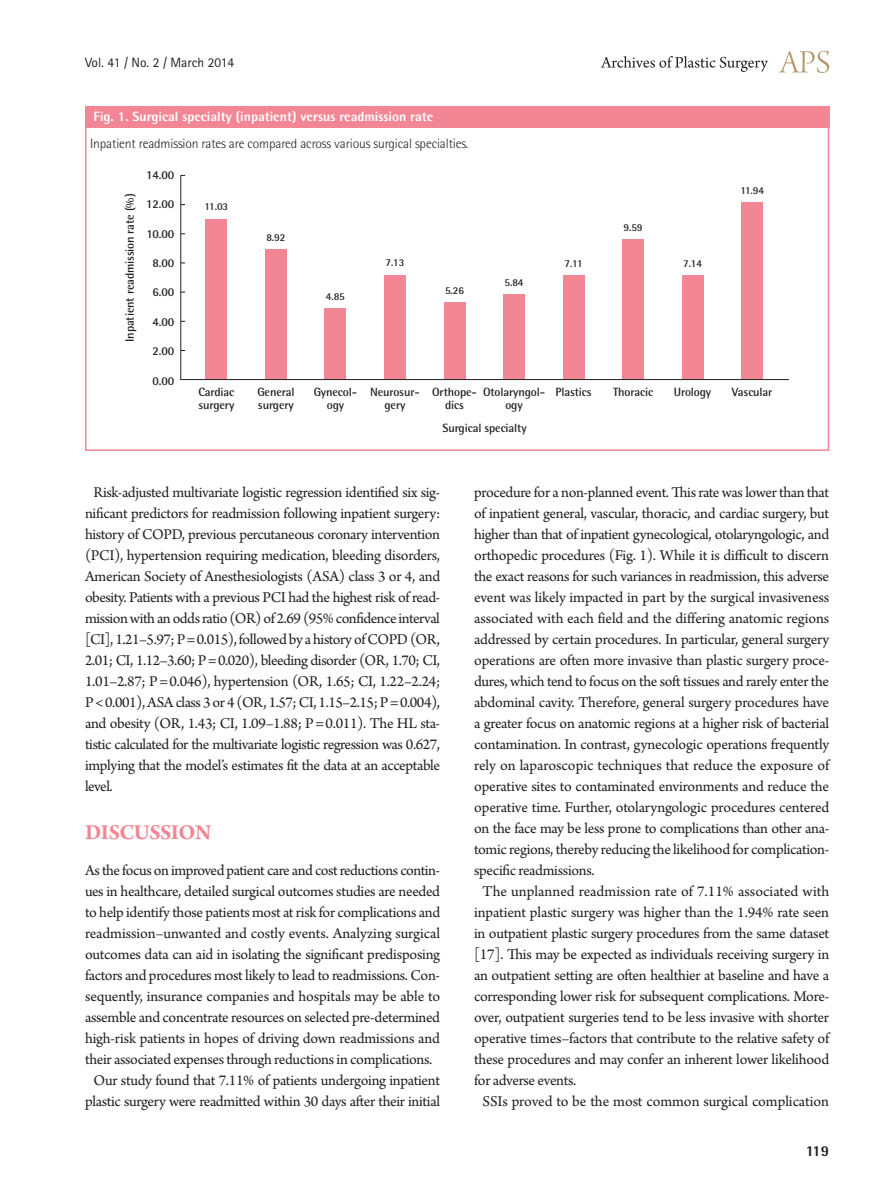
<style>
.page{position:relative;width:893px;height:1191px;background:#fff}
.page>*{position:absolute;margin:0;border:0;box-sizing:border-box;transform-origin:0 0}
.대제목{font:700 22.5px "Arno Pro";letter-spacing:-.02em;color:#f38694}
.본문_성형{font:15.75px/21px "Arno Pro";letter-spacing:-.02em;color:#231f20;text-align:justify}
.t1{font:800 15px "Rotis Semi Sans Std";color:#231f20}
.그림__표-설명{font:300 13.5px "Rotis Semi Sans Std";letter-spacing:-.01em;color:#231f20}
.표_그림_제목_볼드{font:800 13.5px "Rotis Semi Sans Std";color:#fff}
.t2{font:13.5px "Rotis Sans Serif Std";color:#231f20}
.표_그림_지문__7_5pt{font:700 12px/13.5px "Rotis Semi Sans Std";letter-spacing:-.01em;color:#231f20;text-align:center}
.표_그림_지문__7_5pt-2{font:700 10.5px "Rotis Semi Sans Std";letter-spacing:-.01em;color:#231f20}
</style>
<div class="page">
<svg style="left:779px;top:51px;width:50px;height:22px"></svg>
<svg style="left:601px;top:56px;width:167px;height:16px"></svg>
<svg style="left:180px;top:174px;width:609px;height:206px"></svg>
<div style="left:85px;top:106px;width:744px;height:22px;background:#f38694"></div>
<p class="t2" style="left:85px;top:54px;width:151px">Vol. 41 / No. 2 / March 2014</p>
<p class="표_그림_제목_볼드" style="left:94px;top:108px;width:341px">Fig. 1. Surgical specialty (inpatient) versus readmission rate</p>
<p class="그림__표-설명" style="left:90px;top:136px;width:380px">Inpatient readmission rates are compared across various surgical specialties.</p>
<p class="표_그림_지문__7_5pt" style="left:123px;top:342px;width:150px;rotate:-90deg">Inpatient readmission rate (%)</p>
<p class="표_그림_지문__7_5pt" style="left:146px;top:168px;width:29px">14.00</p>
<p class="표_그림_지문__7_5pt" style="left:146px;top:197px;width:29px">12.00</p>
<p class="표_그림_지문__7_5pt" style="left:147px;top:226px;width:29px">10.00</p>
<p class="표_그림_지문__7_5pt" style="left:153px;top:256px;width:23px">8.00</p>
<p class="표_그림_지문__7_5pt" style="left:153px;top:285px;width:23px">6.00</p>
<p class="표_그림_지문__7_5pt" style="left:153px;top:315px;width:23px">4.00</p>
<p class="표_그림_지문__7_5pt" style="left:153px;top:344px;width:23px">2.00</p>
<p class="표_그림_지문__7_5pt" style="left:153px;top:374px;width:23px">0.00</p>
<p class="표_그림_지문__7_5pt-2" style="left:205px;top:200px;width:25px">11.03</p>
<p class="표_그림_지문__7_5pt-2" style="left:266px;top:231px;width:20px">8.92</p>
<p class="표_그림_지문__7_5pt-2" style="left:326px;top:290px;width:20px">4.85</p>
<p class="표_그림_지문__7_5pt-2" style="left:385px;top:256px;width:20px">7.13</p>
<p class="표_그림_지문__7_5pt-2" style="left:445px;top:284px;width:20px">5.26</p>
<p class="표_그림_지문__7_5pt-2" style="left:505px;top:276px;width:20px">5.84</p>
<p class="표_그림_지문__7_5pt" style="left:198px;top:385px;width:37px;text-align:left">Cardiac surgery</p>
<p class="표_그림_지문__7_5pt" style="left:257px;top:385px;width:39px;text-align:left">General surgery</p>
<p class="표_그림_지문__7_5pt" style="left:314px;top:385px;width:45px">Gynecol&shy;ogy</p>
<p class="표_그림_지문__7_5pt" style="left:370px;top:385px;width:51px">Neurosur&shy;gery</p>
<p class="표_그림_지문__7_5pt" style="left:432px;top:385px;width:46px">Orthope&shy;dics</p>
<p class="표_그림_지문__7_5pt" style="left:483px;top:385px;width:64px">Otolaryngol&shy;ogy</p>
<p class="표_그림_지문__7_5pt" style="left:442px;top:421px;width:86px">Surgical specialty</p>
<p class="표_그림_지문__7_5pt-2" style="left:564px;top:256px;width:20px">7.11</p>
<p class="표_그림_지문__7_5pt" style="left:555px;top:385px;width:38px">Plastics</p>
<p class="표_그림_지문__7_5pt-2" style="left:624px;top:221px;width:20px">9.59</p>
<p class="표_그림_지문__7_5pt-2" style="left:683px;top:256px;width:20px">7.14</p>
<p class="표_그림_지문__7_5pt-2" style="left:740px;top:184px;width:25px">11.94</p>
<p class="표_그림_지문__7_5pt" style="left:613px;top:385px;width:42px">Thoracic</p>
<p class="표_그림_지문__7_5pt" style="left:674px;top:385px;width:39px">Urology</p>
<p class="표_그림_지문__7_5pt" style="left:732px;top:385px;width:42px">Vascular</p>
<p class="본문_성형" style="left:85px;top:483px;width:357px;text-indent:9px">Risk-adjusted multivariate logistic regression identified six sig&shy;nificant predictors for readmission following inpatient surgery: history of COPD, previous percutaneous coronary intervention (PCI), hypertension requiring medication, bleeding disorders, American Society of Anesthesiologists (ASA) class 3 or 4, and obesity. Patients with a previous PCI had the highest risk of read&shy;mission with an odds ratio (OR) of 2.69 (95% confidence interval [CI], 1.21–5.97; P= 0.015), followed by a history of COPD (OR, 2.01; CI, 1.12–3.60; P = 0.020), bleeding disorder (OR, 1.70; CI, 1.01–2.87; P = 0.046), hypertension (OR, 1.65; CI, 1.22–2.24; P &lt; 0.001), ASA class 3 or 4 (OR, 1.57; CI, 1.15–2.15; P = 0.004), and obesity (OR, 1.43; CI, 1.09–1.88; P = 0.011). The HL sta&shy;tistic calculated for the multivariate logistic regression was 0.627, implying that the model’s estimates fit the data at an acceptable level.</p>
<p class="대제목" style="left:85px;top:819px;width:128px">DISCUSSION</p>
<p class="본문_성형" style="left:85px;top:861px;width:357px">As the focus on improved patient care and cost reductions contin&shy;ues in healthcare, detailed surgical outcomes studies are needed to help identify those patients most at risk for complications and readmission–unwanted and costly events. Analyzing surgical outcomes data can aid in isolating the significant predisposing factors and procedures most likely to lead to readmissions. Con&shy;sequently, insurance companies and hospitals may be able to assemble and concentrate resources on selected pre-determined high-risk patients in hopes of driving down readmissions and their associated expenses through reductions in complications.</p>
<p class="본문_성형" style="left:85px;top:1071px;width:357px;text-align:center">Our study found that 7.11% of patients undergoing inpatient plastic surgery were readmitted within 30 days after their initial</p>
<p class="본문_성형" style="left:474px;top:483px;width:357px">procedure for a non-planned event. This rate was lower than that of inpatient general, vascular, thoracic, and cardiac surgery, but higher than that of inpatient gynecological, otolaryngologic, and orthopedic procedures (Fig. 1). While it is difficult to discern the exact reasons for such variances in readmission, this adverse event was likely impacted in part by the surgical invasiveness associated with each field and the differing anatomic regions addressed by certain procedures. In particular, general surgery operations are often more invasive than plastic surgery proce&shy;dures, which tend to focus on the soft tissues and rarely enter the abdominal cavity. Therefore, general surgery procedures have a greater focus on anatomic regions at a higher risk of bacterial contamination. In contrast, gynecologic operations frequently rely on laparoscopic techniques that reduce the exposure of operative sites to contaminated environments and reduce the operative time. Further, otolaryngologic procedures centered on the face may be less prone to complications than other ana&shy;tomic regions, thereby reducing the likelihood for complication&shy;specific readmissions.</p>
<p class="본문_성형" style="left:474px;top:882px;width:357px;text-indent:9px">The unplanned readmission rate of 7.11% associated with inpatient plastic surgery was higher than the 1.94% rate seen in outpatient plastic surgery procedures from the same dataset [17]. This may be expected as individuals receiving surgery in an outpatient setting are often healthier at baseline and have a corresponding lower risk for subsequent complications. More&shy;over, outpatient surgeries tend to be less invasive with shorter operative times–factors that contribute to the relative safety of these procedures and may confer an inherent lower likelihood for adverse events.</p>
<p class="본문_성형" style="left:483px;top:1092px;width:348px">SSIs proved to be the most common surgical complication</p>
<p class="t1" style="left:806px;top:1141px;width:25px">119</p>
</div>
